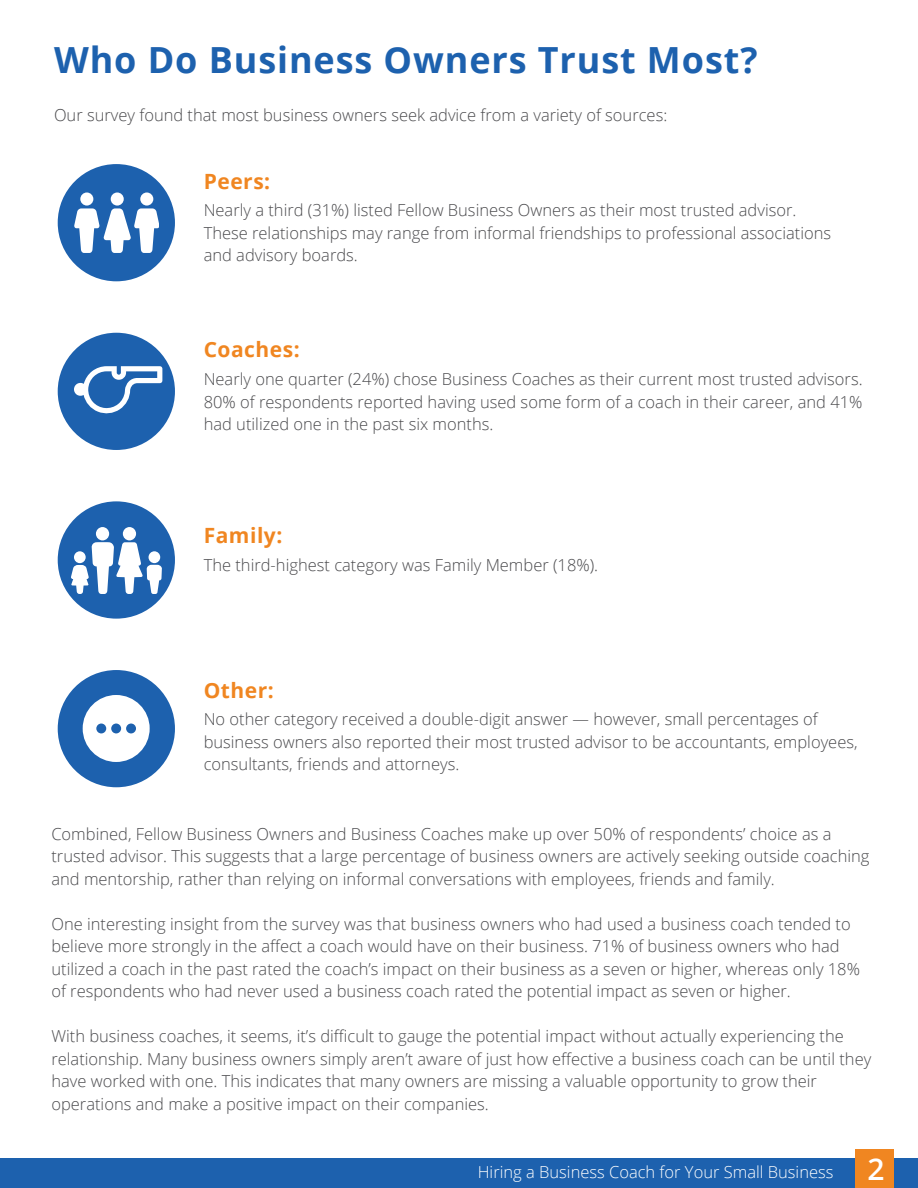
<style>
.page{position:relative;width:918px;height:1188px;background:#fff}
.page>*{position:absolute;margin:0;border:0;box-sizing:border-box;transform-origin:0 0}
.t1{font:700 36px "Open Sans";letter-spacing:.025em;color:#1d61ae}
.t2{font:700 21px "Open Sans";letter-spacing:.025em;color:#f08621}
.t3{font:300 16.5px/22.5px "Open Sans";color:#4a4a4d}
.t4{font:300 16.5px "Open Sans";color:#fff}
.s1{font-weight:600;font-size:30px}
</style>
<div class="page">
<div style="left:0;top:1158px;width:918px;height:30px;background:#1d61ae"></div>
<div style="left:855px;top:1150px;width:39px;height:38px;background:#f08621"></div>
<div style="left:58px;top:164px;width:117px;height:117px;background:#1d61ae;border-radius:50%"></div>
<div style="left:58px;top:333px;width:117px;height:117px;background:#1d61ae;border-radius:50%"></div>
<div style="left:58px;top:501px;width:117px;height:118px;background:#1d61ae;border-radius:50%"></div>
<div style="left:58px;top:670px;width:117px;height:117px;background:#1d61ae;border-radius:50%"></div>
<svg style="left:74px;top:193px;width:85px;height:60px"></svg>
<svg style="left:74px;top:366px;width:88px;height:48px"></svg>
<div style="left:96px;top:527px;width:13px;height:13px;background:#fff;border-radius:50%"></div>
<div style="left:123px;top:527px;width:13px;height:13px;background:#fff;border-radius:50%"></div>
<svg style="left:71px;top:542px;width:91px;height:52px"></svg>
<svg style="left:83px;top:695px;width:67px;height:67px"></svg>
<h1 class="t1" style="left:54px;top:35px;width:705px">Who Do Business Owners Trust Most?</h1>
<p class="t3" style="left:54px;top:103px;width:615px">Our survey found that most business owners seek advice from a variety of sources:</p>
<p class="t2" style="left:204px;top:166px;width:68px">Peers:</p>
<p class="t3" style="left:204px;top:199px;width:629px">Nearly a third (31%) listed Fellow Business Owners as their most trusted advisor.<br>These relationships may range from informal friendships to professional associations and advisory boards.</p>
<p class="t2" style="left:204px;top:335px;width:98px">Coaches:</p>
<p class="t3" style="left:204px;top:367px;width:660px;text-align:justify">Nearly one quarter (24%) chose Business Coaches as their current most trusted advisors.<br>80% of respondents reported having used some form of a coach in their career, and 41% had utilized one in the past six months.</p>
<p class="t2" style="left:204px;top:521px;width:80px">Family:</p>
<p class="t3" style="left:204px;top:553px;width:396px">The third-highest category was Family Member (18%).</p>
<p class="t2" style="left:204px;top:675px;width:72px">Other:</p>
<p class="t3" style="left:204px;top:708px;width:655px">No other category received a double-digit answer — however, small percentages of business owners also reported their most trusted advisor to be accountants, employees, consultants, friends and attorneys.</p>
<p class="t3" style="left:51px;top:822px;width:820px">Combined, Fellow Business Owners and Business Coaches make up over 50% of respondents’ choice as a trusted advisor. This suggests that a large percentage of business owners are actively seeking outside coaching and mentorship, rather than relying on informal conversations with employees, friends and family.</p>
<p class="t3" style="left:51px;top:912px;width:810px">One interesting insight from the survey was that business owners who had used a business coach tended to believe more strongly in the affect a coach would have on their business. 71% of business owners who had utilized a coach in the past rated the coach’s impact on their business as a seven or higher, whereas only 18% of respondents who had never used a business coach rated the potential impact as seven or higher.</p>
<p class="t3" style="left:51px;top:1024px;width:821px">With business coaches, it seems, it’s difficult to gauge the potential impact without actually experiencing the relationship. Many business owners simply aren’t aware of just how effective a business coach can be until they have worked with one. This indicates that many owners are missing a valuable opportunity to grow their operations and make a positive impact on their companies.</p>
<p class="t4" style="left:478px;top:1161px;width:408px">Hiring a Business Coach for Your Small Business <span class="s1">2</span></p>
</div>
